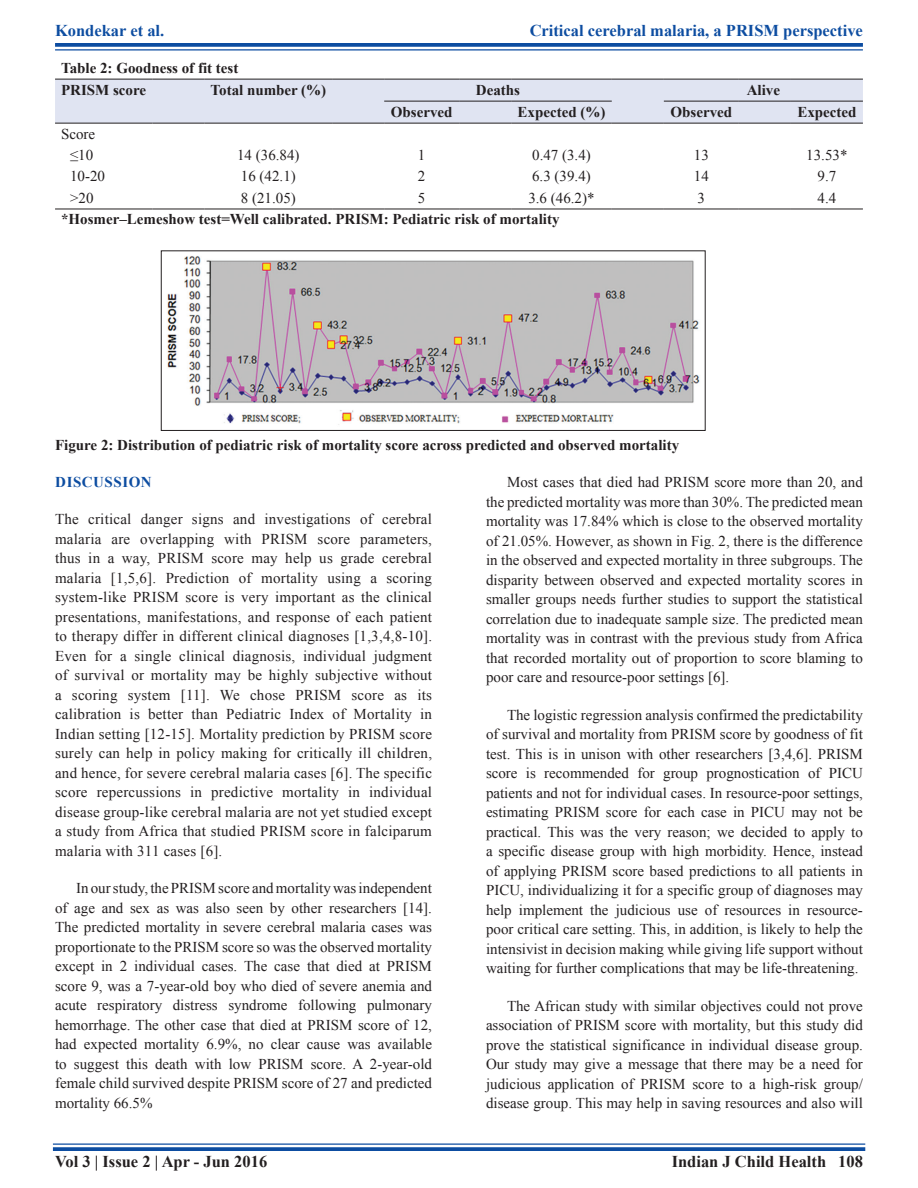
<style>
.page{position:relative;width:918px;height:1188px;background:#fff}
.page>*{position:absolute;margin:0;border:0;box-sizing:border-box;transform-origin:0 0}
.t1{font:700 16.5px "Times New Roman";color:#0d4da1}
.RF{font:700 16.5px "Times New Roman";color:#231f20}
.TX{font:15px/19.5px "Times New Roman";color:#231f20;text-align:justify}
.TXFL{font:15px/19.5px "Times New Roman";letter-spacing:.015em;color:#231f20;text-align:justify}
.FGC{font:700 15px "Times New Roman";color:#231f20}
.TCH{font:700 15px "Times New Roman";color:#231f20}
.TFN{font:700 15px "Times New Roman";color:#231f20}
.TB{font:15px "Times New Roman";color:#231f20}
.TBL{font:15px "Times New Roman";color:#231f20}
.TT{font:700 15px "Times New Roman";color:#231f20}
.t2{font:700 15px "Times New Roman";letter-spacing:.035em;color:#0d4da1}
</style>
<div class="page">
<svg style="left:55px;top:43px;width:808px;height:4px;background:#1b57a6"></svg>
<hr style="left:55px;top:49px;width:808px;height:2px;background:#0d4da1">
<hr style="left:53px;top:1143px;width:812px;height:2px;background:#0d4da1">
<svg style="left:53px;top:1147px;width:812px;height:4px;background:#1b57a6"></svg>
<div style="left:55px;top:80px;width:808px;height:43px;background:#e0e4f2"></div>
<hr style="left:55px;top:209px;width:98px;height:1px;background:#231f20">
<hr style="left:153px;top:209px;width:52px;height:1px;background:#231f20">
<hr style="left:205px;top:209px;width:127px;height:1px;background:#231f20">
<hr style="left:332px;top:209px;width:52px;height:1px;background:#231f20">
<hr style="left:384px;top:209px;width:75px;height:1px;background:#231f20">
<hr style="left:459px;top:209px;width:52px;height:1px;background:#231f20">
<hr style="left:511px;top:209px;width:101px;height:1px;background:#231f20">
<hr style="left:612px;top:209px;width:52px;height:1px;background:#231f20">
<hr style="left:664px;top:209px;width:75px;height:1px;background:#231f20">
<hr style="left:739px;top:209px;width:52px;height:1px;background:#231f20">
<hr style="left:791px;top:209px;width:72px;height:1px;background:#231f20">
<hr style="left:55px;top:79px;width:98px;height:1px;background:#231f20">
<hr style="left:153px;top:79px;width:52px;height:1px;background:#231f20">
<hr style="left:205px;top:79px;width:127px;height:1px;background:#231f20">
<hr style="left:332px;top:79px;width:52px;height:1px;background:#231f20">
<hr style="left:384px;top:79px;width:75px;height:1px;background:#231f20">
<hr style="left:459px;top:79px;width:52px;height:1px;background:#231f20">
<hr style="left:511px;top:79px;width:101px;height:1px;background:#231f20">
<hr style="left:664px;top:79px;width:75px;height:1px;background:#231f20">
<hr style="left:739px;top:79px;width:52px;height:1px;background:#231f20">
<hr style="left:791px;top:79px;width:72px;height:1px;background:#231f20">
<hr style="left:55px;top:123px;width:98px;height:1px;background:#231f20">
<hr style="left:153px;top:123px;width:52px;height:1px;background:#231f20">
<hr style="left:205px;top:123px;width:127px;height:1px;background:#231f20">
<hr style="left:332px;top:123px;width:52px;height:1px;background:#231f20">
<hr style="left:384px;top:123px;width:75px;height:1px;background:#231f20">
<hr style="left:459px;top:123px;width:52px;height:1px;background:#231f20">
<hr style="left:511px;top:123px;width:101px;height:1px;background:#231f20">
<hr style="left:664px;top:123px;width:75px;height:1px;background:#231f20">
<hr style="left:739px;top:123px;width:52px;height:1px;background:#231f20">
<hr style="left:791px;top:123px;width:72px;height:1px;background:#231f20">
<hr style="left:384px;top:101px;width:75px;height:1px;background:#231f20">
<hr style="left:459px;top:101px;width:52px;height:1px;background:#231f20">
<hr style="left:511px;top:101px;width:101px;height:1px;background:#231f20">
<hr style="left:664px;top:101px;width:75px;height:1px;background:#231f20">
<hr style="left:739px;top:101px;width:52px;height:1px;background:#231f20">
<hr style="left:791px;top:101px;width:72px;height:1px;background:#231f20">
<hr style="left:612px;top:79px;width:52px;height:1px;background:#231f20">
<hr style="left:612px;top:123px;width:52px;height:1px;background:#231f20">
<img style="left:167px;top:256px;width:533px;height:169px">
<div style="left:161px;top:251px;width:544px;height:180px;border:1px solid #231f20"></div>
<p class="t1" style="left:55px;top:18px;width:111px">Kondekar et al.</p>
<p class="t1" style="left:530px;top:18px;width:335px">Critical cerebral malaria, a PRISM perspective</p>
<p class="TT" style="left:61px;top:57px;width:179px">Table 2: Goodness of fit test</p>
<p class="TCH" style="left:61px;top:79px;width:87px">PRISM score</p>
<p class="TCH" style="left:211px;top:79px;width:117px">Total number (%)</p>
<p class="TCH" style="left:476px;top:79px;width:46px">Deaths</p>
<p class="TCH" style="left:747px;top:79px;width:35px">Alive</p>
<p class="TCH" style="left:391px;top:101px;width:63px">Observed</p>
<p class="TCH" style="left:518px;top:101px;width:89px">Expected (%)</p>
<p class="TCH" style="left:671px;top:101px;width:63px">Observed</p>
<p class="TCH" style="left:797px;top:101px;width:61px">Expected</p>
<p class="TB" style="left:61px;top:123px;width:36px">Score</p>
<p class="TB" style="left:70px;top:145px;width:25px">≤10</p>
<p class="TB" style="left:237px;top:145px;width:64px">14 (36.84)</p>
<p class="TB" style="left:418px;top:145px;width:9px">1</p>
<p class="TB" style="left:532px;top:145px;width:60px">0.47 (3.4)</p>
<p class="TB" style="left:694px;top:145px;width:16px">13</p>
<p class="TB" style="left:806px;top:145px;width:43px">13.53*</p>
<p class="TB" style="left:70px;top:166px;width:36px">10‑20</p>
<p class="TB" style="left:241px;top:166px;width:56px">16 (42.1)</p>
<p class="TB" style="left:418px;top:166px;width:9px">2</p>
<p class="TB" style="left:532px;top:166px;width:60px">6.3 (39.4)</p>
<p class="TB" style="left:694px;top:166px;width:16px">14</p>
<p class="TB" style="left:818px;top:166px;width:20px">9.7</p>
<p class="TBL" style="left:70px;top:187px;width:25px">&gt;20</p>
<p class="TBL" style="left:241px;top:187px;width:56px">8 (21.05)</p>
<p class="TBL" style="left:418px;top:187px;width:9px">5</p>
<p class="TBL" style="left:528px;top:187px;width:68px">3.6 (46.2)*</p>
<p class="TBL" style="left:698px;top:187px;width:9px">3</p>
<p class="TBL" style="left:818px;top:187px;width:20px">4.4</p>
<p class="TFN" style="left:61px;top:208px;width:500px">*Hosmer–Lemeshow test=Well calibrated. PRISM: Pediatric risk of mortality</p>
<p class="FGC" style="left:55px;top:434px;width:626px">Figure 2: Distribution of pediatric risk of mortality score across predicted and observed mortality</p>
<h1 class="t2" style="left:55px;top:471px;width:98px">DISCUSSION</h1>
<p class="TXFL" style="left:55px;top:509px;width:379px">The critical danger signs and investigations of cerebral malaria are overlapping with PRISM score parameters, thus in a way, PRISM score may help us grade cerebral malaria [1,5,6]. Prediction of mortality using a scoring system-like PRISM score is very important as the clinical presentations, manifestations, and response of each patient to therapy differ in different clinical diagnoses [1,3,4,8-10].<br>Even for a single clinical diagnosis, individual judgment of survival or mortality may be highly subjective without a scoring system [11]. We chose PRISM score as its calibration is better than Pediatric Index of Mortality in Indian setting [12-15]. Mortality prediction by PRISM score surely can help in policy making for critically ill children, and hence, for severe cerebral malaria cases [6]. The specific score repercussions in predictive mortality in individual disease group-like cerebral malaria are not yet studied except a study from Africa that studied PRISM score in falciparum malaria with 311 cases [6].</p>
<p class="TX" style="left:55px;top:878px;width:378px;text-indent:21px">In our study, the PRISM score and mortality was independent of age and sex as was also seen by other researchers [14].<br>The predicted mortality in severe cerebral malaria cases was proportionate to the PRISM score so was the observed mortality except in 2 individual cases. The case that died at PRISM score 9, was a 7-year-old boy who died of severe anemia and acute respiratory distress syndrome following pulmonary hemorrhage. The other case that died at PRISM score of 12, had expected mortality 6.9%, no clear cause was available to suggest this death with low PRISM score. A 2-year-old female child survived despite PRISM score of 27 and predicted mortality 66.5%</p>
<p class="TX" style="left:486px;top:472px;width:378px;text-indent:21px">Most cases that died had PRISM score more than 20, and the predicted mortality was more than 30%. The predicted mean mortality was 17.84% which is close to the observed mortality of 21.05%. However, as shown in Fig. 2, there is the difference in the observed and expected mortality in three subgroups. The disparity between observed and expected mortality scores in smaller groups needs further studies to support the statistical correlation due to inadequate sample size. The predicted mean mortality was in contrast with the previous study from Africa that recorded mortality out of proportion to score blaming to poor care and resource-poor settings [6].</p>
<p class="TX" style="left:486px;top:704px;width:378px;text-indent:21px">The logistic regression analysis confirmed the predictability of survival and mortality from PRISM score by goodness of fit test. This is in unison with other researchers [3,4,6]. PRISM score is recommended for group prognostication of PICU patients and not for individual cases. In resource-poor settings, estimating PRISM score for each case in PICU may not be practical. This was the very reason; we decided to apply to a specific disease group with high morbidity. Hence, instead of applying PRISM score based predictions to all patients in PICU, individualizing it for a specific group of diagnoses may help implement the judicious use of resources in resource&shy;poor critical care setting. This, in addition, is likely to help the intensivist in decision making while giving life support without waiting for further complications that may be life-threatening.</p>
<p class="TX" style="left:486px;top:995px;width:378px;text-indent:21px">The African study with similar objectives could not prove association of PRISM score with mortality, but this study did prove the statistical significance in individual disease group.<br>Our study may give a message that there may be a need for judicious application of PRISM score to a high-risk group/ disease group. This may help in saving resources and also will</p>
<p class="RF" style="left:55px;top:1150px;width:214px">Vol 3 | Issue 2 | Apr - Jun 2016</p>
<p class="RF" style="left:672px;top:1150px;width:193px">Indian J Child Health 108</p>
</div>
